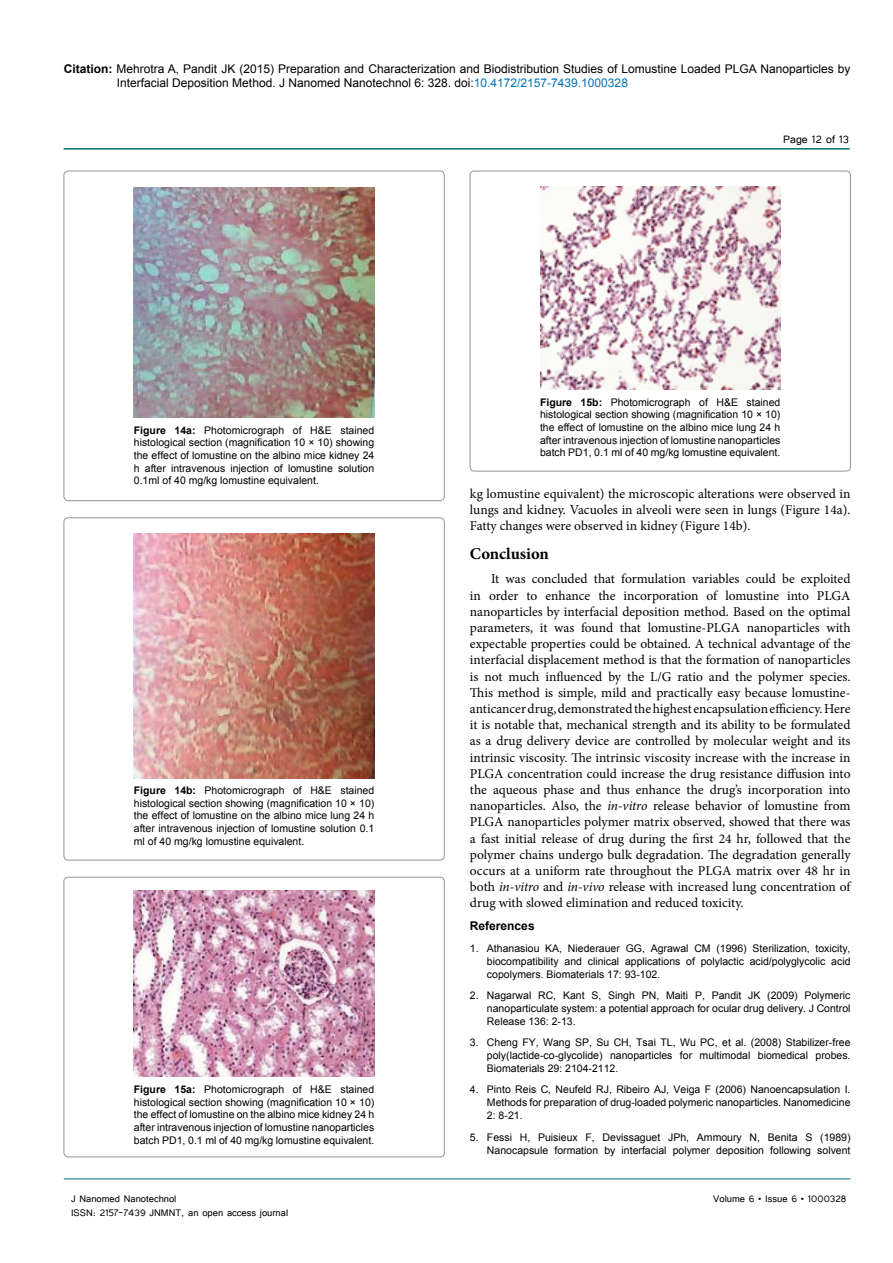
<style>
.page{position:relative;width:893px;height:1263px;background:#fff}
.page>*{position:absolute;margin:0;border:0;box-sizing:border-box;transform-origin:0 0}
.t1{font:700 16.5px "Minion Pro";color:#000}
.t2{font:13.5px/16.2px "Minion Pro";color:#000;text-align:justify}
.t3{font:13.5px "Tunga";color:#000}
.t4{font:12px/14.4px "Arial";color:#000}
.t5{font:12px/14.4px "Tunga";color:#000}
.t6{font:700 12px "Arial";color:#000}
.t7{font:10.5px/12.6px "Arial";color:#000;text-align:justify}
.s1{font-weight:700}
.s2{color:#0072bc}
.s3{font-style:italic}
</style>
<div class="page">
<hr style="left:64px;top:148px;width:786px;height:2px;background:#007071">
<hr style="left:64px;top:1179px;width:786px;height:1px;background:#007071">
<div style="left:64px;top:171px;width:380px;height:330px;border:1px solid #939598;border-radius:4px"></div>
<img style="left:134px;top:188px;width:240px;height:230px">
<div style="left:64px;top:518px;width:380px;height:342px;border:1px solid #939598;border-radius:4px"></div>
<img style="left:134px;top:533px;width:240px;height:245px">
<div style="left:64px;top:877px;width:380px;height:280px;border:1px solid #939598;border-radius:4px"></div>
<img style="left:134px;top:890px;width:240px;height:187px">
<div style="left:470px;top:171px;width:380px;height:300px;border:1px solid #939598;border-radius:4px"></div>
<img style="left:540px;top:186px;width:240px;height:204px">
<p class="t4" style="left:117px;top:61px;width:735px;text-indent:-53px"><span class="s1">Citation:</span> Mehrotra A, Pandit JK (2015) Preparation and Characterization and Biodistribution Studies of Lomustine Loaded PLGA Nanoparticles by<br>Interfacial Deposition Method. J Nanomed Nanotechnol 6: 328. doi:<span class="s2">10.4172/2157-7439.1000328</span></p>
<p class="t3" style="left:783px;top:131px;width:67px">Page 12 of 13</p>
<p class="t7" style="left:134px;top:424px;width:242px"><span class="s1">Figure 14a:</span> Photomicrograph of H&amp;E stained histological section (magnification 10 × 10) showing the effect of lomustine on the albino mice kidney 24 h after intravenous injection of lomustine solution 0.1ml of 40 mg/kg lomustine equivalent.</p>
<p class="t7" style="left:134px;top:784px;width:242px"><span class="s1">Figure 14b:</span> Photomicrograph of H&amp;E stained histological section showing (magnification 10 × 10) the effect of lomustine on the albino mice lung 24 h after intravenous injection of lomustine solution 0.1 ml of 40 mg/kg lomustine equivalent.</p>
<p class="t7" style="left:134px;top:1083px;width:242px"><span class="s1">Figure 15a:</span> Photomicrograph of H&amp;E stained histological section showing (magnification 10 × 10) the effect of lomustine on the albino mice kidney 24 h after intravenous injection of lomustine nanoparticles batch PD1, 0.1 ml of 40 mg/kg lomustine equivalent.</p>
<p class="t7" style="left:540px;top:396px;width:242px"><span class="s1">Figure 15b:</span> Photomicrograph of H&amp;E stained histological section showing (magnification 10 × 10) the effect of lomustine on the albino mice lung 24 h after intravenous injection of lomustine nanoparticles batch PD1, 0.1 ml of 40 mg/kg lomustine equivalent.</p>
<p class="t2" style="left:470px;top:486px;width:382px">kg lomustine equivalent) the microscopic alterations were observed in lungs and kidney. Vacuoles in alveoli were seen in lungs (Figure 14a).<br>Fatty changes were observed in kidney (Figure 14b).</p>
<h1 class="t1" style="left:470px;top:542px;width:81px">Conclusion</h1>
<p class="t2" style="left:470px;top:571px;width:382px;text-indent:21px">It was concluded that formulation variables could be exploited in order to enhance the incorporation of lomustine into PLGA nanoparticles by interfacial deposition method. Based on the optimal parameters, it was found that lomustine-PLGA nanoparticles with expectable properties could be obtained. A technical advantage of the interfacial displacement method is that the formation of nanoparticles is not much influenced by the L/G ratio and the polymer species.<br>This method is simple, mild and practically easy because lomustine&shy;anticancer drug, demonstrated the highest encapsulation efficiency. Here it is notable that, mechanical strength and its ability to be formulated as a drug delivery device are controlled by molecular weight and its intrinsic viscosity. The intrinsic viscosity increase with the increase in PLGA concentration could increase the drug resistance diffusion into the aqueous phase and thus enhance the drug’s incorporation into nanoparticles. Also, the <span class="s3">in-vitro</span> release behavior of lomustine from PLGA nanoparticles polymer matrix observed, showed that there was a fast initial release of drug during the first 24 hr, followed that the polymer chains undergo bulk degradation. The degradation generally occurs at a uniform rate throughout the PLGA matrix over 48 hr in both <span class="s3">in-vitro</span> and <span class="s3">in-vivo</span> release with increased lung concentration of drug with slowed elimination and reduced toxicity.</p>
<p class="t6" style="left:470px;top:918px;width:66px">References</p>
<p class="t7" style="left:487px;top:942px;width:365px;text-indent:-17px">1. Athanasiou KA, Niederauer GG, Agrawal CM (1996) Sterilization, toxicity, biocompatibility and clinical applications of polylactic acid/polyglycolic acid copolymers. Biomaterials 17: 93-102.</p>
<p class="t7" style="left:487px;top:989px;width:365px;text-indent:-17px">2. Nagarwal RC, Kant S, Singh PN, Maiti P, Pandit JK (2009) Polymeric nanoparticulate system: a potential approach for ocular drug delivery. J Control Release 136: 2-13.</p>
<p class="t7" style="left:487px;top:1036px;width:365px;text-indent:-17px">3. Cheng FY, Wang SP, Su CH, Tsai TL, Wu PC, et al. (2008) Stabilizer-free poly(lactide-co-glycolide) nanoparticles for multimodal biomedical probes.<br>Biomaterials 29: 2104-2112.</p>
<p class="t7" style="left:487px;top:1083px;width:365px;text-indent:-17px">4. Pinto Reis C, Neufeld RJ, Ribeiro AJ, Veiga F (2006) Nanoencapsulation I.<br>Methods for preparation of drug-loaded polymeric nanoparticles. Nanomedicine 2: 8-21.</p>
<p class="t7" style="left:470px;top:1130px;width:382px;text-align:right">5. Fessi H, Puisieux F, Devissaguet JPh, Ammoury N, Benita S (1989)<br>Nanocapsule formation by interfacial polymer deposition following solvent</p>
<p class="t5" style="left:71px;top:1190px;width:219px">J Nanomed Nanotechnol<br>ISSN: 2157-7439 JNMNT, an open access journal</p>
<p class="t5" style="left:713px;top:1190px;width:135px">Volume 6 • Issue 6 • 1000328</p>
</div>
